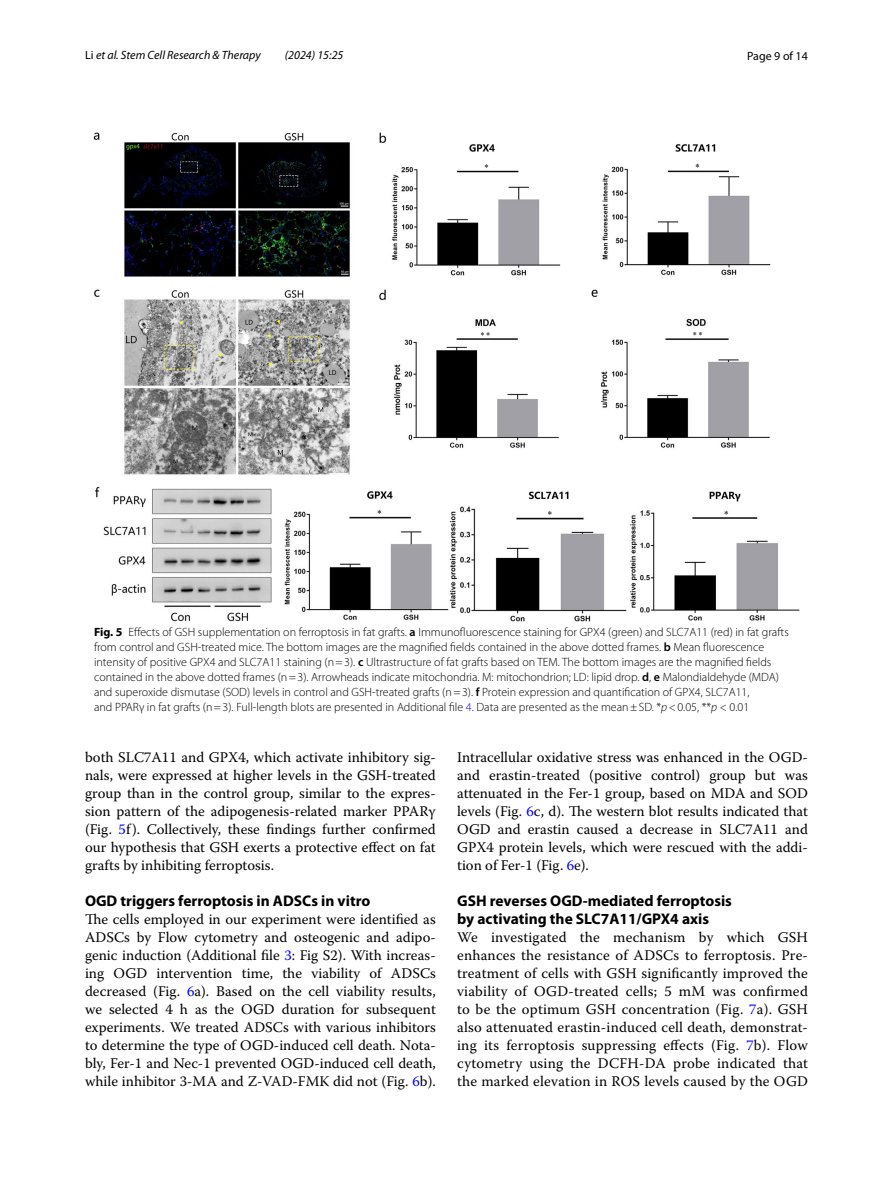
<style>
.page{position:relative;width:893px;height:1187px;background:#fff}
.page>*{position:absolute;margin:0;border:0;box-sizing:border-box;transform-origin:0 0}
.t1{font:700 15.45px/18px "Myriad Pro";color:#000}
.t2{font:14.7px/18px "Warnock Pro";color:#000;text-align:justify}
.t3{font:300 12px/15px "Myriad Pro";color:#000}
.t4{font:italic 12px "Myriad Pro";color:#000}
.t5{font:12px "Myriad Pro";color:#000}
.s1{font-style:normal}
.s2{font-weight:700}
.s3{font-weight:600}
.s4{color:#00f}
.s5{font-style:italic}
</style>
<div class="page">
<img style="left:94px;top:133px;width:705px;height:488px">
<p class="t4" style="left:85px;top:48px;width:177px"><span class="s1">Li</span> et al. Stem Cell Research &amp; Therapy</p>
<p class="t4" style="left:285px;top:48px;width:60px">(2024) 15:25</p>
<p class="t5" style="left:747px;top:48px;width:62px">Page 9 of 14</p>
<p class="t3" style="left:94px;top:625px;width:696px"><span class="s2">Fig. 5</span> Effects of GSH supplementation on ferroptosis in fat grafts. <span class="s3">a</span> Immunofluorescence staining for GPX4 (green) and SLC7A11 (red) in fat grafts from control and GSH-treated mice. The bottom images are the magnified fields contained in the above dotted frames. <span class="s3">b</span> Mean fluorescence intensity of positive GPX4 and SLC7A11 staining (n=3). <span class="s3">c</span> Ultrastructure of fat grafts based on TEM. The bottom images are the magnified fields contained in the above dotted frames (n=3). Arrowheads indicate mitochondria. M: mitochondrion; LD: lipid drop. <span class="s3">d</span>, <span class="s3">e</span> Malondialdehyde (MDA) and superoxide dismutase (SOD) levels in control and GSH-treated grafts (n=3). <span class="s3">f</span> Protein expression and quantification of GPX4, SLC7A11,<br>and PPARγ in fat grafts (n=3). Full-length blots are presented in Additional file <span class="s4">4</span>. Data are presented as the mean±SD. *<span class="s5">p</span>&lt;0.05, **<span class="s5">p</span> &lt; 0.01</p>
<p class="t2" style="left:85px;top:747px;width:352px">both SLC7A11 and GPX4, which activate inhibitory sig&shy;nals, were expressed at higher levels in the GSH-treated group than in the control group, similar to the expres&shy;sion pattern of the adipogenesis-related marker PPARγ (Fig. <span class="s4">5</span>f). Collectively, these findings further confirmed our hypothesis that GSH exerts a protective effect on fat grafts by inhibiting ferroptosis.</p>
<p class="t1" style="left:85px;top:890px;width:287px">OGD triggers ferroptosis in ADSCs in vitro</p>
<p class="t2" style="left:85px;top:909px;width:352px">The cells employed in our experiment were identified as ADSCs by Flow cytometry and osteogenic and adipo&shy;genic induction (Additional file <span class="s4">3</span>: Fig S2). With increas&shy;ing OGD intervention time, the viability of ADSCs decreased (Fig. <span class="s4">6</span>a). Based on the cell viability results, we selected 4 h as the OGD duration for subsequent experiments. We treated ADSCs with various inhibitors to determine the type of OGD-induced cell death. Nota&shy;bly, Fer-1 and Nec-1 prevented OGD-induced cell death, while inhibitor 3-MA and Z-VAD-FMK did not (Fig. <span class="s4">6</span>b).</p>
<p class="t2" style="left:457px;top:747px;width:352px">Intracellular oxidative stress was enhanced in the OGD&shy;and erastin-treated (positive control) group but was attenuated in the Fer-1 group, based on MDA and SOD levels (Fig. <span class="s4">6</span>c, d). The western blot results indicated that OGD and erastin caused a decrease in SLC7A11 and GPX4 protein levels, which were rescued with the addi&shy;tion of Fer-1 (Fig. <span class="s4">6</span>e).</p>
<p class="t1" style="left:457px;top:890px;width:276px">GSH reverses OGD‑mediated ferroptosis by activating the SLC7A11/GPX4 axis</p>
<p class="t2" style="left:457px;top:927px;width:352px">We investigated the mechanism by which GSH enhances the resistance of ADSCs to ferroptosis. Pre&shy;treatment of cells with GSH significantly improved the viability of OGD-treated cells; 5 mM was confirmed to be the optimum GSH concentration (Fig. <span class="s4">7</span>a). GSH also attenuated erastin-induced cell death, demonstrat&shy;ing its ferroptosis suppressing effects (Fig. <span class="s4">7</span>b). Flow cytometry using the DCFH-DA probe indicated that the marked elevation in ROS levels caused by the OGD</p>
</div>
